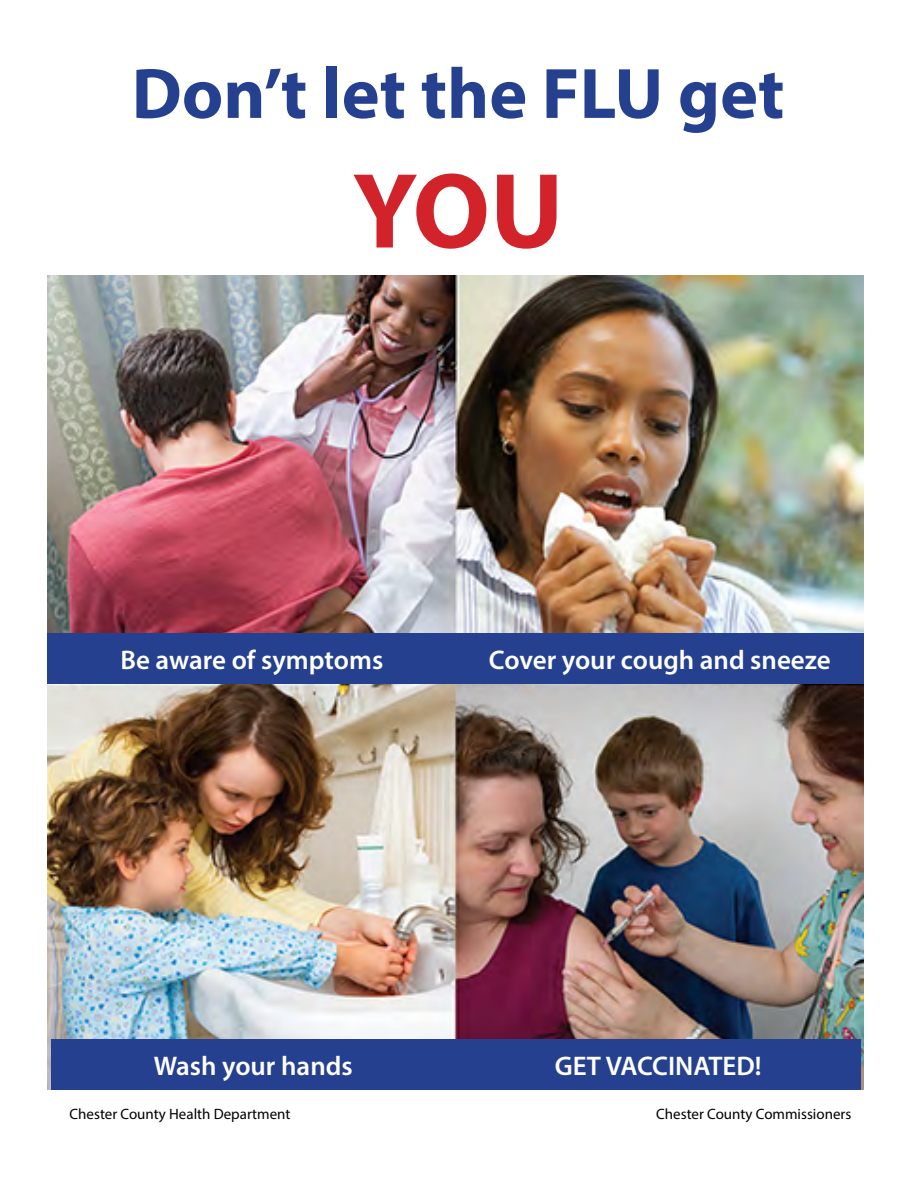
<style>
.page{position:relative;width:918px;height:1188px;background:#fff}
.page>*{position:absolute;margin:0;border:0;box-sizing:border-box;transform-origin:0 0}
.t1{font:700 108px "Myriad Pro";color:#d2232a}
.t2{font:700 72px "Myriad Pro";color:#25408f}
.t3{font:600 27px "Myriad Pro";color:#fff}
.t4{font:15px "Myriad Pro";color:#000}
</style>
<div class="page">
<img style="left:48px;top:275px;width:816px;height:815px">
<div style="left:456px;top:634px;width:408px;height:50px;background:#25408f"></div>
<div style="left:51px;top:1040px;width:405px;height:50px;background:#25408f"></div>
<div style="left:48px;top:634px;width:408px;height:50px;background:#25408f"></div>
<div style="left:456px;top:1040px;width:405px;height:50px;background:#25408f"></div>
<h2 class="t2" style="left:132px;top:47px;width:654px">Don’t let the FLU get</h2>
<h1 class="t1" style="left:353px;top:141px;width:213px">YOU</h1>
<p class="t3" style="left:120px;top:643px;width:264px">Be aware of symptoms</p>
<p class="t3" style="left:489px;top:643px;width:343px">Cover your cough and sneeze</p>
<p class="t3" style="left:154px;top:1049px;width:200px">Wash your hands</p>
<p class="t3" style="left:555px;top:1049px;width:209px">GET VACCINATED!</p>
<p class="t4" style="left:70px;top:1105px;width:222px">Chester County Health Department</p>
<p class="t4" style="left:656px;top:1105px;width:197px">Chester County Commissioners</p>
</div>
